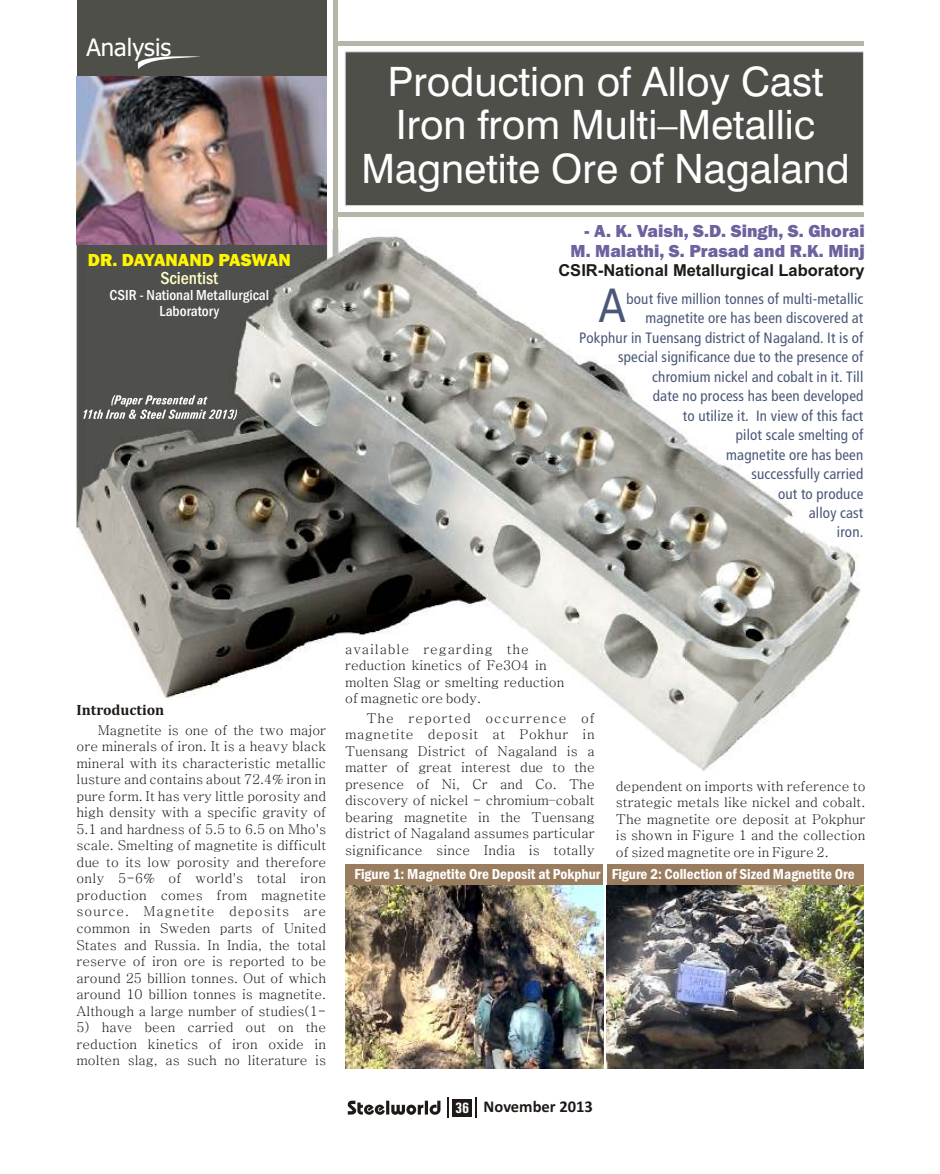
<style>
.page{position:relative;width:940px;height:1174px;background:#fff}
.page>*{position:absolute;margin:0;border:0;box-sizing:border-box;transform-origin:0 0}
.t1{font:47.85px "Frutiger Cn";color:#4a5778}
.t2{font:40.5px/43.7px "Swiss 721 BT";color:#fff;text-align:center}
.t3{font:24px "Tahoma";color:#fff}
.t4{font:800 18px/20.4px "Franklin Gothic";color:#6e619e;text-align:right}
.t5{font:800 18px "Franklin Gothic";color:#fff500}
.t6{font:500 condensed 18px "Franklin Gothic";color:#fffcc7}
.t7{font:700 16.5px "Arial";color:#1f1a17}
.t8{font:700 16.5px "Calibri";color:#1f1a17}
.t9{font:15px/19.5px "Frutiger Cn";letter-spacing:.01em;color:#4a5778;text-align:right}
.t10{font:600 condensed 15px "Franklin Gothic";color:#fff}
.t11{font:500 condensed 15px/15.3px "Franklin Gothic";color:#fff;text-align:center}
.t12{font:700 15px "Cambria";color:#1f1a17}
.t13{font:13.5px/16.5px "Batang";color:#1f1a17;text-align:justify}
.s1{font-family:"Univers Condensed";font-size:15px;color:#fff}
</style>
<div class="page">
<svg style="left:348px;top:1100px;width:92px;height:14px"></svg>
<hr style="left:447px;top:1097px;width:2px;height:21px;background:#1f1a17">
<div style="left:452px;top:1099px;width:20px;height:17px;background:#1f1a17"></div>
<svg style="left:475px;top:1097px;width:1px;height:21px"></svg>
<div style="left:77px;top:0;width:249px;height:526px;background:#4f4f4a"></div>
<svg style="left:138px;top:56px;width:63px;height:13px"></svg>
<hr style="left:334px;top:0;width:4px;height:526px;background:#b5b5a8">
<img style="left:77px;top:229px;width:784px;height:542px">
<img style="left:77px;top:77px;width:249px;height:167px">
<div style="left:345px;top:51px;width:518px;height:155px;background:#4f4f4a"></div>
<div style="left:334px;top:41px;width:529px;height:5px;background:#b5b5a8"></div>
<hr style="left:334px;top:212px;width:529px;height:4px;background:#b5b5a8">
<img style="left:474px;top:293px;width:170px;height:129px">
<svg style="left:83px;top:395px;width:154px;height:25px"></svg>
<img style="left:543px;top:639px;width:52px;height:47px">
<div style="left:345px;top:864px;width:518px;height:21px;background:#997d5e"></div>
<hr style="left:604px;top:864px;width:3px;height:204px;background:#fff">
<img style="left:345px;top:885px;width:259px;height:183px">
<img style="left:607px;top:885px;width:256px;height:183px">
<h3 class="t3" style="left:86px;top:38px;width:86px">Analysis</h3>
<h3 class="t5" style="left:88px;top:253px;width:204px">DR. DAYANAND PASWAN</h3>
<p class="t11" style="left:110px;top:289px;width:161px">CSIR - National Metallurgical<br>Laboratory</p>
<h3 class="t6" style="left:160px;top:272px;width:59px">Scientist</h3>
<h2 class="t2" style="left:361px;top:63px;width:490px">Production of Alloy Cast<br>Iron from Multi–Metallic<br>Magnetite Ore of Nagaland</h2>
<h3 class="t4" style="left:570px;top:222px;width:296px">- A. K. Vaish, S.D. Singh, S. Ghorai<br>M. Malathi, S. Prasad and R.K. Minj</h3>
<p class="t7" style="left:558px;top:264px;width:308px">CSIR-National Metallurgical Laboratory</p>
<h1 class="t1" style="left:598px;top:277px;width:29px">A</h1>
<p class="t9" style="left:626px;top:289px;width:238px">bout five million tonnes of multi-metallic</p>
<p class="t9" style="left:579px;top:308px;width:286px">magnetite ore has been discovered at<br>Pokphur in Tuensang district of Nagaland. It is of special significance due to the presence of chromium nickel and cobalt in it. Till<br>date no process has been developed<br>to utilize it. In view of this fact<br>pilot scale smelting of<br>magnetite ore has been<br>successfully carried<br>out to produce<br>alloy cast<br>iron.</p>
<p class="t12" style="left:77px;top:703px;width:89px">Introduction</p>
<p class="t13" style="left:77px;top:722px;width:251px;text-indent:21px">Magnetite is one of the two major ore minerals of iron. It is a heavy black mineral with its characteristic metallic lusture and contains about 72.4% iron in pure form. It has very little porosity and high density with a specific gravity of 5.1 and hardness of 5.5 to 6.5 on Mho's scale. Smelting of magnetite is difficult due to its low porosity and therefore only 5-6% of world's total iron production comes from magnetite source. Magnetite deposits are common in Sweden parts of United States and Russia. In India, the total reserve of iron ore is reported to be around 25 billion tonnes. Out of which around 10 billion tonnes is magnetite.<br>Although a large number of studies(1-</p>
<p class="t13" style="left:77px;top:1019px;width:251px">5) have been carried out on the reduction kinetics of iron oxide in molten slag, as such no literature is</p>
<p class="t13" style="left:345px;top:640px;width:221px;text-align:left">available regarding the reduction kinetics of Fe3O4 in molten Slag or smelting reduction of magnetic ore body.</p>
<p class="t13" style="left:345px;top:709px;width:251px;text-indent:21px">The reported occurrence of magnetite deposit at Pokhur in Tuensang District of Nagaland is a matter of great interest due to the presence of Ni, Cr and Co. The discovery of nickel - chromium–cobalt bearing magnetite in the Tuensang district of Nagaland assumes particular significance since India is totally</p>
<p class="t13" style="left:616px;top:777px;width:251px">dependent on imports with reference to strategic metals like nickel and cobalt.<br>The magnetite ore deposit at Pokphur is shown in Figure 1 and the collection of sized magnetite ore in Figure 2.</p>
<p class="t10" style="left:354px;top:868px;width:502px">Figure 1: Magnetite Ore Deposit at Pokphur Figure 2: Collection of Sized Magnetite Ore</p>
<p class="t8" style="left:455px;top:1099px;width:139px"><span class="s1">36</span> November 2013</p>
</div>
